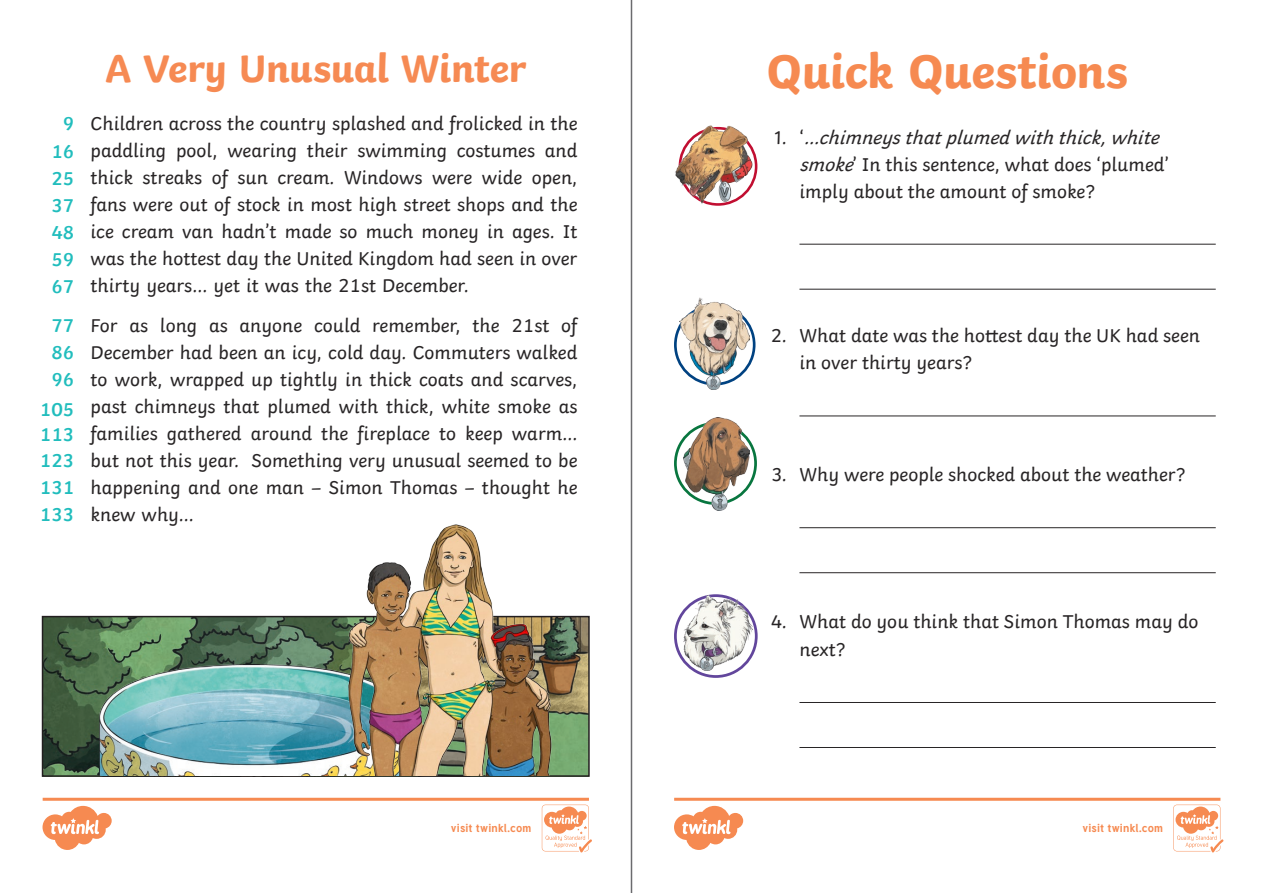
<style>
.page{position:relative;width:1263px;height:893px;background:#fff}
.page>*{position:absolute;margin:0;border:0;box-sizing:border-box;transform-origin:0 0}
.Heading_1{font:700 49.5px "Twinkl";letter-spacing:-.01em;color:#f68a51}
.Heading_1-2{font:700 40.5px "Twinkl";letter-spacing:-.01em;color:#f68a53}
.KS2_Body_Copy{font:19.5px/27px "Twinkl";color:#282526}
.KS1_Body_Copy{font:600 19.5px/27px "Twinkl";color:#21bdbd;text-align:justify}
.t1{font:700 11.4px "Tuffy";letter-spacing:.015em;color:#f68a51}
.s1{font-style:italic}
</style>
<div class="page">
<hr style="left:631px;top:0;width:1px;height:893px;background:#6b6b6e">
<hr style="left:799px;top:244px;width:417px;height:1px;background:#282526">
<hr style="left:799px;top:289px;width:417px;height:1px;background:#282526">
<hr style="left:799px;top:415px;width:417px;height:1px;background:#282526">
<hr style="left:799px;top:527px;width:417px;height:1px;background:#282526">
<hr style="left:799px;top:572px;width:417px;height:1px;background:#282526">
<hr style="left:799px;top:702px;width:417px;height:1px;background:#282526">
<hr style="left:799px;top:747px;width:417px;height:1px;background:#282526">
<img style="left:675px;top:125px;width:80px;height:80px">
<svg style="left:675px;top:305px;width:79px;height:79px"></svg>
<div style="left:674px;top:304px;width:81px;height:81px;border:3px solid #004281;border-radius:50%"></div>
<img style="left:680px;top:298px;width:69px;height:92px">
<svg style="left:675px;top:423px;width:80px;height:80px"></svg>
<div style="left:674px;top:422px;width:83px;height:83px;border:3px solid #08763f;border-radius:50%"></div>
<img style="left:683px;top:418px;width:66px;height:92px">
<svg style="left:675px;top:596px;width:81px;height:80px"></svg>
<div style="left:674px;top:594px;width:84px;height:84px;border:3px solid #62469c;border-radius:50%"></div>
<img style="left:683px;top:595px;width:70px;height:76px">
<img style="left:45px;top:619px;width:278px;height:155px">
<div style="left:42px;top:616px;width:548px;height:161px;border:2px solid #231f20"></div>
<img style="left:100px;top:664px;width:223px;height:112px">
<img style="left:323px;top:524px;width:267px;height:252px">
<svg style="left:43px;top:798px;width:549px;height:54px"></svg>
<svg style="left:674px;top:798px;width:549px;height:54px"></svg>
<div style="left:124px;top:809px;width:81px;height:32px;background:#fff"></div>
<div style="left:749px;top:809px;width:81px;height:32px;background:#fff"></div>
<p class="KS1_Body_Copy" style="left:63px;top:108px;width:13px">9</p>
<p class="KS1_Body_Copy" style="left:51px;top:136px;width:25px">16</p>
<p class="KS1_Body_Copy" style="left:51px;top:163px;width:25px">25<br>37<br>48<br>59<br>67</p>
<p class="KS1_Body_Copy" style="left:51px;top:310px;width:25px">77<br>86<br>96</p>
<p class="KS1_Body_Copy" style="left:40px;top:394px;width:36px;line-height:26.2px">105<br>113<br>123<br>131<br>133</p>
<p class="Heading_1-2" style="left:105px;top:35px;width:423px">A Very Unusual Winter</p>
<p class="Heading_1" style="left:766px;top:31px;width:363px">Quick Questions</p>
<p class="KS2_Body_Copy" style="left:91px;top:108px;width:488px;text-align:justify">Children across the country splashed and frolicked in the paddling pool, wearing their swimming costumes and thick streaks of sun cream. Windows were wide open, fans were out of stock in most high street shops and the ice cream van hadn’t made so much money in ages. It was the hottest day the United Kingdom had seen in over thirty years... yet it was the 21st December.</p>
<p class="KS2_Body_Copy" style="left:91px;top:310px;width:488px;text-align:justify">For as long as anyone could remember, the 21st of December had been an icy, cold day. Commuters walked to work, wrapped up tightly in thick coats and scarves, past chimneys that plumed with thick, white smoke as families gathered around the fireplace to keep warm... but not this year. Something very unusual seemed to be happening and one man – Simon Thomas – thought he knew why...</p>
<p class="KS2_Body_Copy" style="left:799px;top:122px;width:371px;text-indent:-25px">1 . ‘ <span class="s1">...chimneysthatplumedwiththick,white smoke</span>’ In this sentence, what does ‘plumed’ imply about the amount of smoke?</p>
<p class="KS2_Body_Copy" style="left:799px;top:321px;width:402px;text-indent:-28px">2. What date was the hottest day the UK had seen in over thirty years?</p>
<p class="KS2_Body_Copy" style="left:772px;top:459px;width:415px">3. Why were people shocked about the weather?</p>
<p class="KS2_Body_Copy" style="left:799px;top:605px;width:401px;line-height:28.5px;text-indent:-28px">4. What do you think that Simon Thomas may do next?</p>
<p class="t1" style="left:451px;top:819px;width:82px">visit twinkl.com</p>
<p class="t1" style="left:1082px;top:819px;width:82px">visit twinkl.com</p>
</div>
